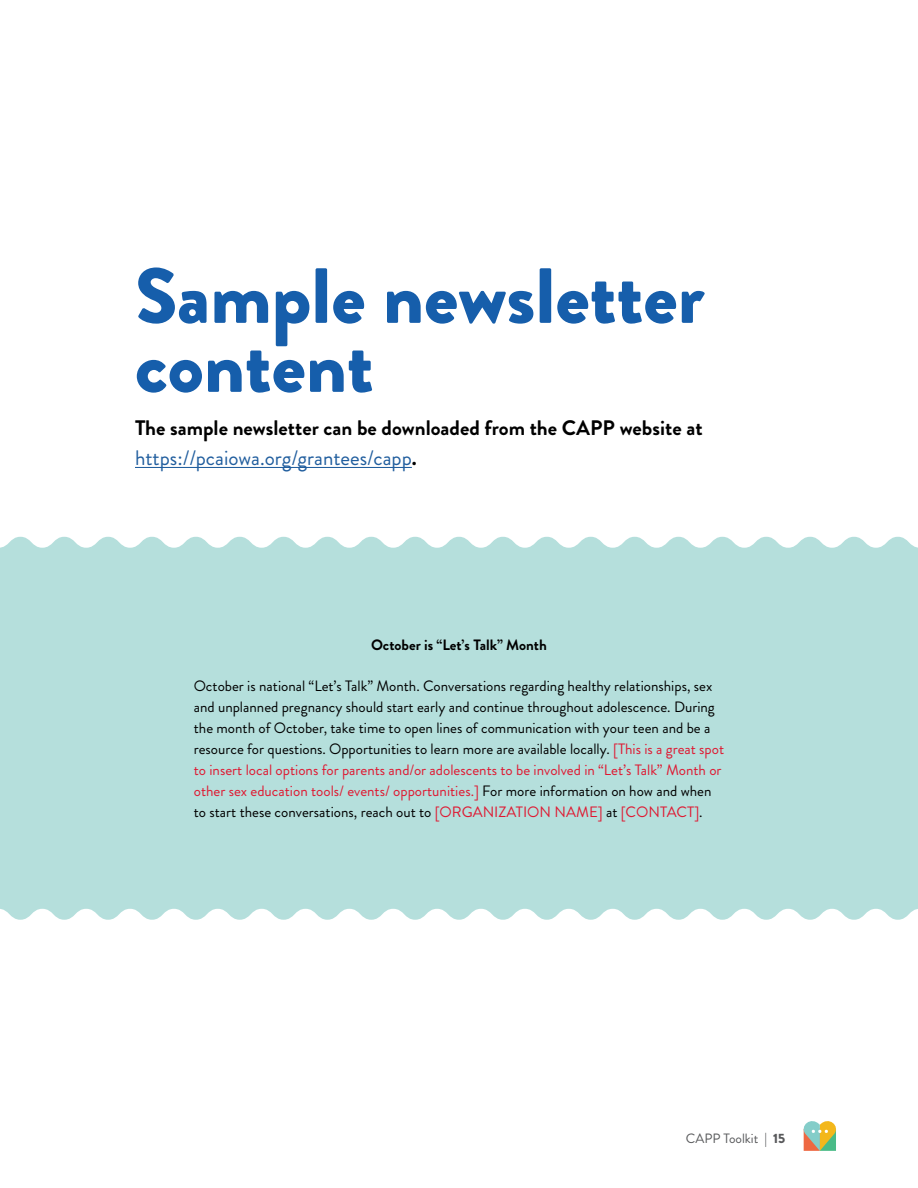
<style>
.page{position:relative;width:918px;height:1188px;background:#fff}
.page>*{position:absolute;margin:0;border:0;box-sizing:border-box;transform-origin:0 0}
.t1{font:900 78px/69px "Brandon Grotesque";color:#165eab}
.Intro_Copy{font:700 21px/30px "Brandon Grotesque";color:#000}
.Copy{font:15px/21px "Brandon Grotesque";color:#000}
.Copy-2{font:700 15px "Brandon Grotesque";color:#000}
.t2{font:13.5px "Brandon Grotesque";color:#58595b}
.s1{font-weight:400;color:#215e9e}
.s2{color:#df1831}
.s3{font-weight:900}
</style>
<div class="page">
<svg style="left:0;top:904px;width:918px;height:16px"></svg>
<svg style="left:0;top:537px;width:918px;height:16px"></svg>
<div style="left:0;top:553px;width:918px;height:351px;background:#b5dfdc"></div>
<hr style="left:135px;top:467px;width:277px;height:1px;background:#215e9e">
<svg style="left:804px;top:1121px;width:32px;height:30px"></svg>
<p class="t1" style="left:135px;top:263px;width:571px">Sample newsletter content</p>
<p class="Intro_Copy" style="left:135px;top:413px;width:569px">The sample newsletter can be downloaded from the CAPP website at <span class="s1">https://pcaiowa.org/grantees/capp</span>.</p>
<p class="Copy-2" style="left:371px;top:634px;width:177px">October is “Let’s Talk” Month</p>
<p class="Copy" style="left:194px;top:676px;width:532px">October is national “Let’s Talk” Month. Conversations regarding healthy relationships, sex and unplanned pregnancy should start early and continue throughout adolescence. During the month of October, take time to open lines of communication with your teen and be a resource for questions. Opportunities to learn more are available locally. <span class="s2">[This is a great spot to insert local options for parents and/or adolescents to be involved in “Let’s Talk” Month or other sex education tools/ events/ opportunities.]</span> For more information on how and when to start these conversations, reach out to <span class="s2">[ORGANIZATION NAME]</span> at <span class="s2">[CONTACT]</span>.</p>
<p class="t2" style="left:686px;top:1129px;width:101px">CAPP Toolkit | <span class="s3">15</span></p>
</div>
